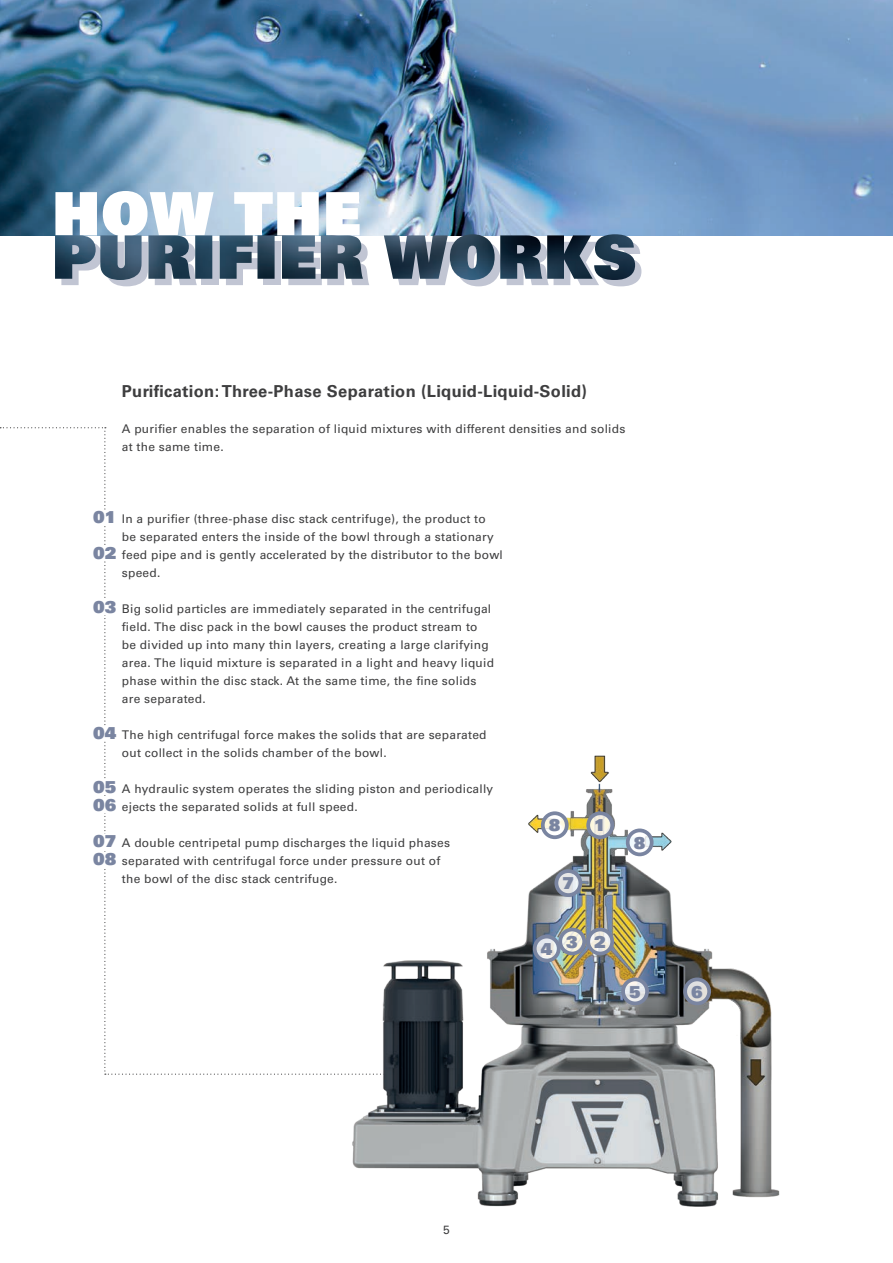
<style>
.page{position:relative;width:893px;height:1263px;background:#fff}
.page>*{position:absolute;margin:0;border:0;box-sizing:border-box;transform-origin:0 0}
.t1{font:60px "Univers LT Pro 85 X Black";letter-spacing:.02em;color:#c1c5d3}
.t2{font:60px "Univers LT Pro 85 X Black";letter-spacing:.02em;color:#fff}
.t3{font:700 16.5px "Univers LT Pro 65";letter-spacing:.02em;color:#3e3e3f}
.t4{font:16.5px/18px "Univers LT Pro 85 X Black";color:#7a85a1}
.t5{font:12px/18px "Univers LT Pro 55 Roman";letter-spacing:.02em;color:#3e3e3f}
</style>
<div class="page">
<img style="left:0;top:0;width:893px;height:235px">
<img style="left:55px;top:234px;width:580px;height:46px">
<img style="left:317px;top:755px;width:463px;height:452px">
<svg style="left:588px;top:813px;width:24px;height:24px"></svg>
<div style="left:586px;top:811px;width:28px;height:28px;border:4px solid #7a85a1;border-radius:50%"></div>
<svg style="left:588px;top:929px;width:24px;height:24px"></svg>
<div style="left:586px;top:928px;width:28px;height:27px;border:4px solid #7a85a1;border-radius:50%"></div>
<svg style="left:560px;top:929px;width:24px;height:24px"></svg>
<div style="left:558px;top:928px;width:28px;height:27px;border:4px solid #7a85a1;border-radius:50%"></div>
<svg style="left:535px;top:936px;width:24px;height:24px"></svg>
<div style="left:533px;top:935px;width:28px;height:27px;border:4px solid #7a85a1;border-radius:50%"></div>
<svg style="left:623px;top:979px;width:24px;height:24px"></svg>
<div style="left:621px;top:977px;width:28px;height:28px;border:4px solid #7a85a1;border-radius:50%"></div>
<svg style="left:685px;top:979px;width:24px;height:24px"></svg>
<div style="left:683px;top:977px;width:28px;height:28px;border:4px solid #7a85a1;border-radius:50%"></div>
<svg style="left:556px;top:871px;width:24px;height:24px"></svg>
<div style="left:554px;top:869px;width:28px;height:28px;border:4px solid #7a85a1;border-radius:50%"></div>
<svg style="left:543px;top:813px;width:24px;height:24px"></svg>
<div style="left:541px;top:811px;width:28px;height:28px;border:4px solid #7a85a1;border-radius:50%"></div>
<svg style="left:628px;top:830px;width:24px;height:24px"></svg>
<div style="left:626px;top:828px;width:28px;height:28px;border:4px solid #7a85a1;border-radius:50%"></div>
<h1 class="t2" style="left:52px;top:174px;width:310px">HOW THE</h1>
<h1 class="t1" style="left:58px;top:224px;width:586px">PURIFIER WORKS</h1>
<h2 class="t3" style="left:122px;top:380px;width:467px">Purification: Three-Phase Separation (Liquid-Liquid-Solid)</h2>
<p class="t5" style="left:122px;top:419px;width:505px">A purifier enables the separation of liquid mixtures with different densities and solids at the same time.</p>
<h2 class="t4" style="left:93px;top:499px;width:25px;line-height:36px">01<br>02</h2>
<p class="t5" style="left:122px;top:509px;width:383px">In a purifier (three-phase disc stack centrifuge), the product to be separated enters the inside of the bowl through a stationary feed pipe and is gently accelerated by the distributor to the bowl speed.</p>
<p class="t5" style="left:122px;top:599px;width:374px">Big solid particles are immediately separated in the centrifugal field. The disc pack in the bowl causes the product stream to be divided up into many thin layers, creating a large clarifying area. The liquid mixture is separated in a light and heavy liquid phase within the disc stack. At the same time, the fine solids are separated.</p>
<p class="t5" style="left:122px;top:725px;width:366px">The high centrifugal force makes the solids that are separated out collect in the solids chamber of the bowl.</p>
<p class="t5" style="left:122px;top:779px;width:373px">A hydraulic system operates the sliding piston and periodically ejects the separated solids at full speed.</p>
<p class="t5" style="left:122px;top:833px;width:330px">A double centripetal pump discharges the liquid phases separated with centrifugal force under pressure out of the bowl of the disc stack centrifuge.</p>
<h2 class="t4" style="left:93px;top:598px;width:25px">03</h2>
<h2 class="t4" style="left:93px;top:724px;width:25px">04</h2>
<h2 class="t4" style="left:93px;top:778px;width:25px">05<br>06</h2>
<h2 class="t4" style="left:93px;top:832px;width:25px">07<br>08</h2>
<h2 class="t4" style="left:549px;top:816px;width:13px">8</h2>
<h2 class="t4" style="left:562px;top:874px;width:13px">7</h2>
<h2 class="t4" style="left:594px;top:816px;width:13px">1</h2>
<h2 class="t4" style="left:541px;top:939px;width:13px">4</h2>
<h2 class="t4" style="left:566px;top:932px;width:41px">3 2</h2>
<h2 class="t4" style="left:634px;top:833px;width:13px">8</h2>
<p class="t5" style="left:443px;top:1220px;width:8px">5</p>
<h2 class="t4" style="left:629px;top:982px;width:13px">5</h2>
<h2 class="t4" style="left:691px;top:982px;width:13px">6</h2>
</div>
